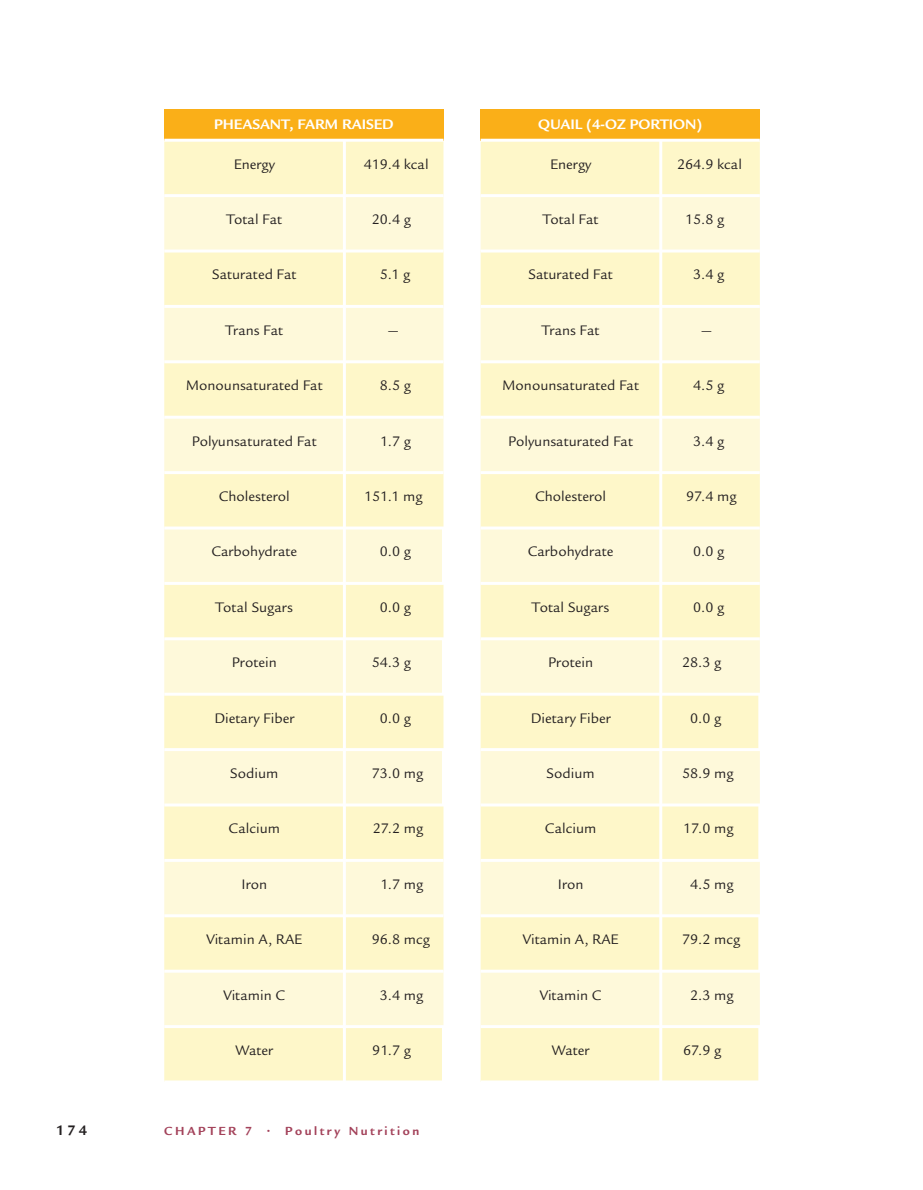
<style>
.page{position:relative;width:923px;height:1190px;background:#fff}
.page>*{position:absolute;margin:0;border:0;box-sizing:border-box;transform-origin:0 0}
.t1{font:15px "Legacy Sans Std";color:#231f20}
.t2{font:700 15px "Legacy Sans Std";letter-spacing:-.005em;color:#fff}
.t3{font:700 15px "Legacy Sans Std";color:#231f20}
.t4{font:700 12.75px "Legacy Sans Std";letter-spacing:.2em;color:#a3425a}
</style>
<div class="page">
<div style="left:164px;top:109px;width:279px;height:31px;background:#faaf18"></div>
<div style="left:164px;top:142px;width:279px;height:938px;background:#fef7c9"></div>
<svg style="left:164px;top:197px;width:279px;height:828px;background:#fef8d2"></svg>
<hr style="left:442px;top:1028px;width:3px;height:52px;background:#fff">
<hr style="left:442px;top:529px;width:3px;height:53px;background:#fff">
<hr style="left:442px;top:640px;width:3px;height:52px;background:#fff">
<hr style="left:442px;top:751px;width:3px;height:52px;background:#fff">
<hr style="left:343px;top:142px;width:3px;height:52px;background:#fff">
<hr style="left:164px;top:194px;width:279px;height:3px;background:#fff">
<hr style="left:343px;top:197px;width:3px;height:52px;background:#fff">
<hr style="left:164px;top:249px;width:279px;height:3px;background:#fff">
<hr style="left:343px;top:252px;width:3px;height:53px;background:#fff">
<hr style="left:164px;top:305px;width:279px;height:3px;background:#fff">
<hr style="left:343px;top:308px;width:3px;height:52px;background:#fff">
<hr style="left:164px;top:360px;width:279px;height:3px;background:#fff">
<hr style="left:343px;top:363px;width:3px;height:53px;background:#fff">
<hr style="left:164px;top:416px;width:279px;height:3px;background:#fff">
<hr style="left:343px;top:419px;width:3px;height:52px;background:#fff">
<hr style="left:164px;top:471px;width:279px;height:3px;background:#fff">
<hr style="left:343px;top:474px;width:3px;height:52px;background:#fff">
<hr style="left:164px;top:526px;width:281px;height:3px;background:#fff">
<hr style="left:343px;top:529px;width:3px;height:53px;background:#fff">
<hr style="left:164px;top:582px;width:281px;height:3px;background:#fff">
<hr style="left:343px;top:585px;width:3px;height:52px;background:#fff">
<hr style="left:164px;top:637px;width:281px;height:3px;background:#fff">
<hr style="left:343px;top:640px;width:3px;height:52px;background:#fff">
<hr style="left:164px;top:692px;width:281px;height:3px;background:#fff">
<hr style="left:343px;top:695px;width:3px;height:53px;background:#fff">
<hr style="left:164px;top:748px;width:281px;height:3px;background:#fff">
<hr style="left:343px;top:751px;width:3px;height:52px;background:#fff">
<hr style="left:164px;top:803px;width:281px;height:3px;background:#fff">
<hr style="left:343px;top:806px;width:3px;height:53px;background:#fff">
<hr style="left:164px;top:859px;width:279px;height:3px;background:#fff">
<hr style="left:343px;top:862px;width:3px;height:52px;background:#fff">
<hr style="left:164px;top:914px;width:279px;height:3px;background:#fff">
<hr style="left:343px;top:917px;width:3px;height:52px;background:#fff">
<hr style="left:164px;top:969px;width:279px;height:3px;background:#fff">
<hr style="left:343px;top:972px;width:3px;height:53px;background:#fff">
<hr style="left:164px;top:1025px;width:281px;height:3px;background:#fff">
<hr style="left:343px;top:1028px;width:3px;height:52px;background:#fff">
<hr style="left:164px;top:139px;width:180px;height:3px;background:#fff">
<hr style="left:344px;top:139px;width:99px;height:3px;background:#fff">
<div style="left:480px;top:109px;width:279px;height:31px;background:#faaf18"></div>
<div style="left:480px;top:142px;width:279px;height:938px;background:#fef7c9"></div>
<svg style="left:480px;top:197px;width:279px;height:828px;background:#fef8d2"></svg>
<hr style="left:758px;top:695px;width:3px;height:53px;background:#fff">
<hr style="left:758px;top:806px;width:3px;height:53px;background:#fff">
<hr style="left:758px;top:917px;width:3px;height:52px;background:#fff">
<hr style="left:480px;top:139px;width:279px;height:3px;background:#fff">
<hr style="left:758px;top:1028px;width:3px;height:52px;background:#fff">
<hr style="left:659px;top:142px;width:3px;height:52px;background:#fff">
<hr style="left:480px;top:194px;width:279px;height:3px;background:#fff">
<hr style="left:659px;top:197px;width:3px;height:52px;background:#fff">
<hr style="left:480px;top:249px;width:279px;height:3px;background:#fff">
<hr style="left:659px;top:252px;width:3px;height:53px;background:#fff">
<hr style="left:480px;top:305px;width:279px;height:3px;background:#fff">
<hr style="left:659px;top:308px;width:3px;height:52px;background:#fff">
<hr style="left:480px;top:360px;width:279px;height:3px;background:#fff">
<hr style="left:659px;top:363px;width:3px;height:53px;background:#fff">
<hr style="left:480px;top:416px;width:279px;height:3px;background:#fff">
<hr style="left:659px;top:419px;width:3px;height:52px;background:#fff">
<hr style="left:480px;top:471px;width:279px;height:3px;background:#fff">
<hr style="left:659px;top:474px;width:3px;height:52px;background:#fff">
<hr style="left:480px;top:526px;width:279px;height:3px;background:#fff">
<hr style="left:659px;top:529px;width:3px;height:53px;background:#fff">
<hr style="left:480px;top:582px;width:279px;height:3px;background:#fff">
<hr style="left:659px;top:585px;width:3px;height:52px;background:#fff">
<hr style="left:480px;top:637px;width:279px;height:3px;background:#fff">
<hr style="left:659px;top:640px;width:3px;height:52px;background:#fff">
<hr style="left:480px;top:692px;width:281px;height:3px;background:#fff">
<hr style="left:659px;top:695px;width:3px;height:53px;background:#fff">
<hr style="left:480px;top:748px;width:281px;height:3px;background:#fff">
<hr style="left:659px;top:751px;width:3px;height:52px;background:#fff">
<hr style="left:480px;top:803px;width:281px;height:3px;background:#fff">
<hr style="left:659px;top:806px;width:3px;height:53px;background:#fff">
<hr style="left:480px;top:859px;width:281px;height:3px;background:#fff">
<hr style="left:659px;top:862px;width:3px;height:52px;background:#fff">
<hr style="left:480px;top:914px;width:281px;height:3px;background:#fff">
<hr style="left:659px;top:917px;width:3px;height:52px;background:#fff">
<hr style="left:480px;top:969px;width:281px;height:3px;background:#fff">
<hr style="left:659px;top:972px;width:3px;height:53px;background:#fff">
<hr style="left:480px;top:1025px;width:281px;height:3px;background:#fff">
<hr style="left:659px;top:1028px;width:3px;height:52px;background:#fff">
<p class="t2" style="left:214px;top:119px;width:181px">PHEASANT, FARM RAISED</p>
<p class="t1" style="left:234px;top:158px;width:43px">Energy</p>
<p class="t1" style="left:364px;top:158px;width:66px">419.4 kcal</p>
<p class="t2" style="left:538px;top:119px;width:165px">QUAIL (4-OZ PORTION)</p>
<p class="t1" style="left:550px;top:158px;width:43px">Energy</p>
<p class="t1" style="left:677px;top:158px;width:66px">264.9 kcal</p>
<p class="t1" style="left:226px;top:214px;width:57px">Total Fat</p>
<p class="t1" style="left:372px;top:214px;width:41px">20.4 g</p>
<p class="t1" style="left:542px;top:214px;width:57px">Total Fat</p>
<p class="t1" style="left:685px;top:214px;width:41px">15.8 g</p>
<p class="t1" style="left:212px;top:269px;width:86px">Saturated Fat</p>
<p class="t1" style="left:380px;top:269px;width:32px">5.1 g</p>
<p class="t1" style="left:528px;top:269px;width:86px">Saturated Fat</p>
<p class="t1" style="left:693px;top:269px;width:33px">3.4 g</p>
<p class="t1" style="left:225px;top:324px;width:59px">Trans Fat</p>
<p class="t1" style="left:388px;top:324px;width:12px">—</p>
<p class="t1" style="left:541px;top:324px;width:59px">Trans Fat</p>
<p class="t1" style="left:701px;top:324px;width:12px">—</p>
<p class="t1" style="left:186px;top:380px;width:138px">Monounsaturated Fat</p>
<p class="t1" style="left:380px;top:380px;width:33px">8.5 g</p>
<p class="t1" style="left:502px;top:380px;width:138px">Monounsaturated Fat</p>
<p class="t1" style="left:693px;top:380px;width:33px">4.5 g</p>
<p class="t1" style="left:192px;top:435px;width:126px">Polyunsaturated Fat</p>
<p class="t1" style="left:380px;top:435px;width:32px">1.7 g</p>
<p class="t1" style="left:508px;top:435px;width:126px">Polyunsaturated Fat</p>
<p class="t1" style="left:693px;top:435px;width:33px">3.4 g</p>
<p class="t1" style="left:219px;top:491px;width:72px">Cholesterol</p>
<p class="t1" style="left:364px;top:491px;width:60px">151.1 mg</p>
<p class="t1" style="left:535px;top:491px;width:72px">Cholesterol</p>
<p class="t1" style="left:686px;top:491px;width:52px">97.4 mg</p>
<p class="t1" style="left:211px;top:546px;width:87px">Carbohydrate</p>
<p class="t1" style="left:380px;top:546px;width:33px">0.0 g</p>
<p class="t1" style="left:527px;top:546px;width:87px">Carbohydrate</p>
<p class="t1" style="left:693px;top:546px;width:33px">0.0 g</p>
<p class="t1" style="left:215px;top:601px;width:79px">Total Sugars</p>
<p class="t1" style="left:380px;top:601px;width:33px">0.0 g</p>
<p class="t1" style="left:532px;top:601px;width:79px">Total Sugars</p>
<p class="t1" style="left:693px;top:601px;width:33px">0.0 g</p>
<p class="t1" style="left:232px;top:657px;width:46px">Protein</p>
<p class="t1" style="left:372px;top:657px;width:41px">54.3 g</p>
<p class="t1" style="left:548px;top:657px;width:46px">Protein</p>
<p class="t1" style="left:682px;top:657px;width:41px">28.3 g</p>
<p class="t1" style="left:214px;top:712px;width:81px">Dietary Fiber</p>
<p class="t1" style="left:380px;top:712px;width:33px">0.0 g</p>
<p class="t1" style="left:530px;top:712px;width:81px">Dietary Fiber</p>
<p class="t1" style="left:690px;top:712px;width:33px">0.0 g</p>
<p class="t1" style="left:230px;top:767px;width:50px">Sodium</p>
<p class="t1" style="left:372px;top:767px;width:53px">73.0 mg</p>
<p class="t1" style="left:546px;top:767px;width:50px">Sodium</p>
<p class="t1" style="left:682px;top:767px;width:53px">58.9 mg</p>
<p class="t1" style="left:228px;top:823px;width:53px">Calcium</p>
<p class="t1" style="left:372px;top:823px;width:52px">27.2 mg</p>
<p class="t1" style="left:545px;top:823px;width:53px">Calcium</p>
<p class="t1" style="left:683px;top:823px;width:52px">17.0 mg</p>
<p class="t1" style="left:241px;top:878px;width:27px">Iron</p>
<p class="t1" style="left:380px;top:878px;width:45px">1.7 mg</p>
<p class="t1" style="left:557px;top:878px;width:27px">Iron</p>
<p class="t1" style="left:690px;top:878px;width:45px">4.5 mg</p>
<p class="t1" style="left:206px;top:934px;width:97px">Vitamin A, RAE</p>
<p class="t1" style="left:372px;top:934px;width:60px">96.8 mcg</p>
<p class="t1" style="left:522px;top:934px;width:97px">Vitamin A, RAE</p>
<p class="t1" style="left:682px;top:934px;width:60px">79.2 mcg</p>
<p class="t1" style="left:223px;top:989px;width:63px">Vitamin C</p>
<p class="t1" style="left:380px;top:989px;width:45px">3.4 mg</p>
<p class="t1" style="left:539px;top:989px;width:63px">Vitamin C</p>
<p class="t1" style="left:690px;top:989px;width:45px">2.3 mg</p>
<p class="t1" style="left:235px;top:1044px;width:39px">Water</p>
<p class="t1" style="left:372px;top:1044px;width:40px">91.7 g</p>
<p class="t1" style="left:551px;top:1044px;width:39px">Water</p>
<p class="t1" style="left:683px;top:1044px;width:40px">67.9 g</p>
<p class="t3" style="left:56px;top:1124px;width:33px">174</p>
<p class="t4" style="left:164px;top:1126px;width:256px">CHAPTER 7 • Poultry Nutrition</p>
</div>
